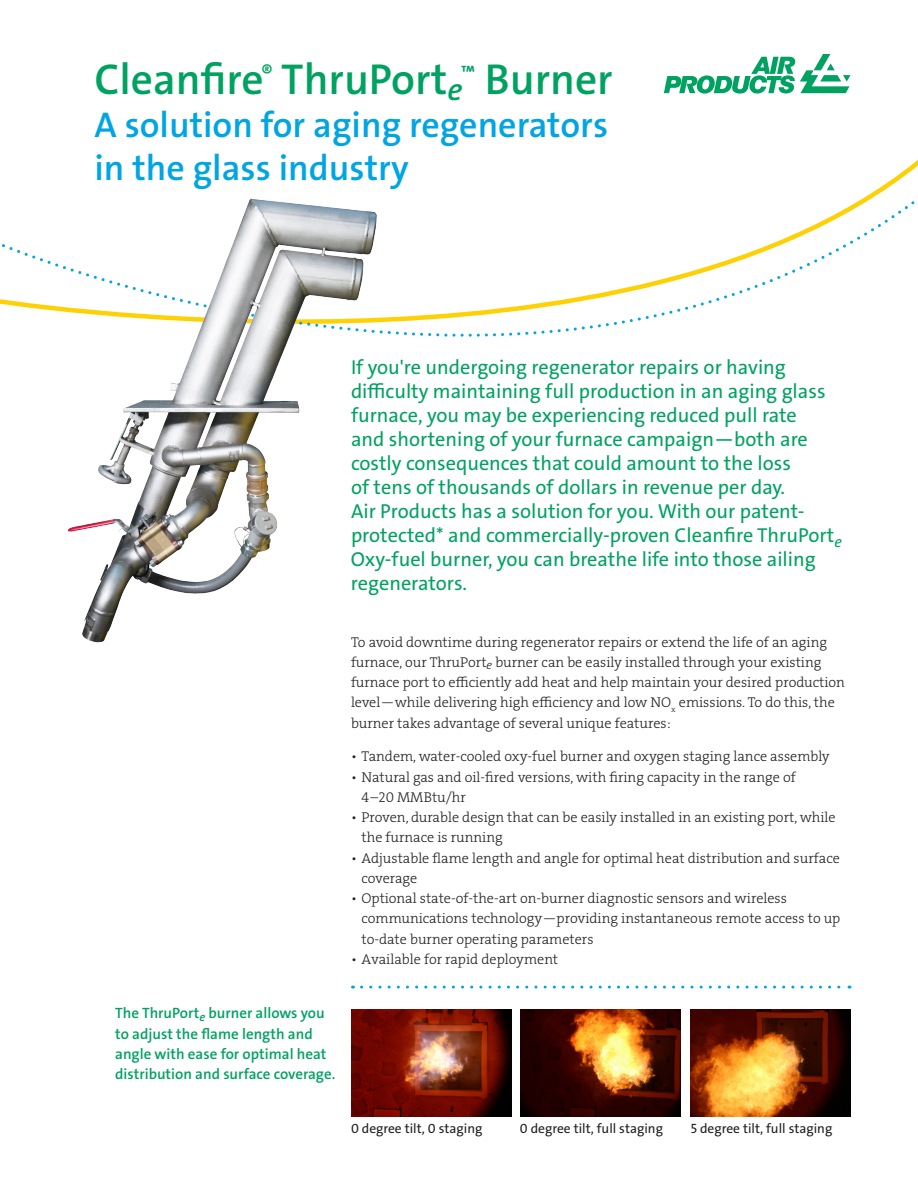
<style>
.page{position:relative;width:918px;height:1188px;background:#fff}
.page>*{position:absolute;margin:0;border:0;box-sizing:border-box;transform-origin:0 0}
.t1{font:600 43.5px "The Sans LF";color:#00a261}
.t2{font:600 36px/43.2px "The Sans LF";color:#00a5e3}
.t3{font:20.25px/24px "The Sans LF";color:#00a261}
.t4{font:600 15px/20.2px "The Sans LF";color:#00a261}
.t5{font:14.25px/20.2px "The Serif LP3 Lig";color:#231f20}
.t6{font:13.5px "The Sans LF";color:#231f20}
</style>
<div class="page">
<svg style="left:0;top:184px;width:915px;height:153px"></svg>
<svg style="left:664px;top:54px;width:186px;height:40px"></svg>
<img style="left:351px;top:1010px;width:160px;height:107px">
<img style="left:521px;top:1010px;width:160px;height:107px">
<img style="left:690px;top:1010px;width:160px;height:107px">
<svg style="left:362px;top:986px;width:488px;height:3px"></svg>
<img style="left:63px;top:193px;width:325px;height:450px">
<h1 class="t1" style="left:94px;top:51px;width:520px">Cleanfire<sup>®</sup> ThruPort<sub>e</sub><sup>™</sup> Burner</h1>
<h2 class="t2" style="left:94px;top:104px;width:515px">A solution for aging regenerators in the glass industry</h2>
<p class="t3" style="left:351px;top:356px;width:493px">If you're undergoing regenerator repairs or having difficulty maintaining full production in an aging glass furnace, you may be experiencing reduced pull rate<br>and shortening of your furnace campaign—both are costly consequences that could amount to the loss<br>of tens of thousands of dollars in revenue per day.<br>Air Products has a solution for you. With our patent&shy;protected* and commercially-proven Cleanfire ThruPort<sub>e </sub>Oxy-fuel burner, you can breathe life into those ailing regenerators.</p>
<p class="t4" style="left:115px;top:1003px;width:222px">The ThruPort<sub>e</sub> burner allows you to adjust the flame length and angle with ease for optimal heat distribution and surface coverage.</p>
<p class="t5" style="left:351px;top:632px;width:495px">To avoid downtime during regenerator repairs or extend the life of an aging furnace, our ThruPort<sub>e</sub> burner can be easily installed through your existing furnace port to efficiently add heat and help maintain your desired production level—while delivering high efficiency and low NO<sub>x</sub> emissions. To do this, the burner takes advantage of several unique features:</p>
<p class="t5" style="left:351px;top:747px;width:480px">• Tandem, water-cooled oxy-fuel burner and oxygen staging lance assembly</p>
<p class="t5" style="left:362px;top:767px;width:436px;text-indent:-11px">• Natural gas and oil-fired versions, with firing capacity in the range of<br>4–20 MMBtu/hr</p>
<p class="t5" style="left:362px;top:807px;width:476px;text-indent:-11px">• Proven, durable design that can be easily installed in an existing port, while the furnace is running</p>
<p class="t5" style="left:362px;top:848px;width:480px;text-indent:-11px">• Adjustable flame length and angle for optimal heat distribution and surface coverage</p>
<p class="t5" style="left:362px;top:888px;width:480px;text-indent:-11px">• Optional state-of-the-art on-burner diagnostic sensors and wireless communications technology—providing instantaneous remote access to up to-date burner operating parameters</p>
<p class="t5" style="left:351px;top:949px;width:209px">• Available for rapid deployment</p>
<p class="t6" style="left:351px;top:1120px;width:133px">0 degree tilt, 0 staging</p>
<p class="t6" style="left:520px;top:1120px;width:145px">0 degree tilt, full staging</p>
<p class="t6" style="left:691px;top:1120px;width:143px">5 degree tilt, full staging</p>
</div>
